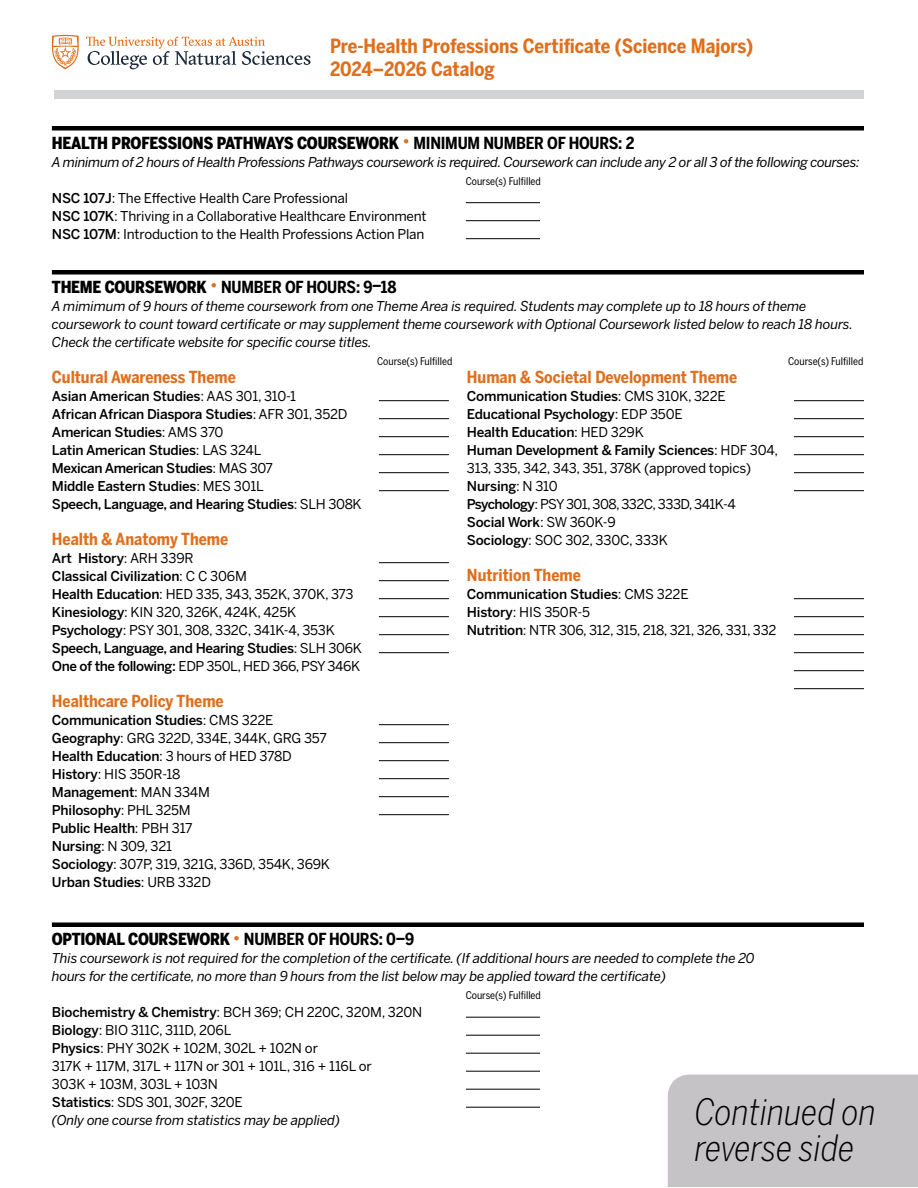
<style>
.page{position:relative;width:918px;height:1188px;background:#fff}
.page>*{position:absolute;margin:0;border:0;box-sizing:border-box;transform-origin:0 0}
.t1{font:italic 300 36px/36px "Benton Sans Cond";color:#000}
.t2{font:700 19.5px/22.5px "Benton Sans Cond";color:#df6f1d}
.t3{font:700 16.5px "Benton Sans Cond";color:#df6f1d}
.t4{font:900 16.5px "Benton Sans Cond";letter-spacing:-.015em;color:#000}
.t5{font:700 16.5px "Benton Sans Cond";letter-spacing:-.015em;color:#000}
.t6{font:13.5px/18px "Benton Sans";letter-spacing:-.015em;color:#000}
.t7{font:italic 13.5px/18px "Benton Sans";letter-spacing:-.015em;color:#000}
.t8{font:500 13.5px/18px "Benton Sans";letter-spacing:-.02em;color:#000}
.t9{font:10.5px "Benton Sans Cond";color:#000}
.s1{color:#df6f1d}
.s2{font-weight:700}
.s3{font-weight:500}
.s4{font-weight:900}
.s5{font-weight:900;color:#df6f1d}
.s6{font-weight:400}
.s7{font-style:italic}
</style>
<div class="page">
<div style="left:54px;top:90px;width:810px;height:9px;background:#d1d3d4"></div>
<svg style="left:52px;top:35px;width:27px;height:34px"></svg>
<svg style="left:86px;top:37px;width:224px;height:32px"></svg>
<div style="left:52px;top:126px;width:812px;height:5px;background:#000"></div>
<hr style="left:466px;top:202px;width:74px;height:1px;background:#000">
<hr style="left:466px;top:220px;width:74px;height:1px;background:#000">
<hr style="left:466px;top:238px;width:74px;height:1px;background:#000">
<div style="left:52px;top:270px;width:812px;height:5px;background:#000"></div>
<hr style="left:379px;top:400px;width:70px;height:1px;background:#000">
<hr style="left:379px;top:418px;width:70px;height:1px;background:#000">
<hr style="left:379px;top:436px;width:70px;height:1px;background:#000">
<hr style="left:379px;top:454px;width:70px;height:1px;background:#000">
<hr style="left:379px;top:472px;width:70px;height:1px;background:#000">
<hr style="left:379px;top:490px;width:70px;height:1px;background:#000">
<hr style="left:379px;top:562px;width:70px;height:1px;background:#000">
<hr style="left:379px;top:580px;width:70px;height:1px;background:#000">
<hr style="left:379px;top:598px;width:70px;height:1px;background:#000">
<hr style="left:379px;top:616px;width:70px;height:1px;background:#000">
<hr style="left:379px;top:634px;width:70px;height:1px;background:#000">
<hr style="left:379px;top:652px;width:70px;height:1px;background:#000">
<hr style="left:379px;top:724px;width:70px;height:1px;background:#000">
<hr style="left:379px;top:742px;width:70px;height:1px;background:#000">
<hr style="left:379px;top:760px;width:70px;height:1px;background:#000">
<hr style="left:379px;top:778px;width:70px;height:1px;background:#000">
<hr style="left:379px;top:796px;width:70px;height:1px;background:#000">
<hr style="left:379px;top:814px;width:70px;height:1px;background:#000">
<hr style="left:794px;top:400px;width:70px;height:1px;background:#000">
<hr style="left:794px;top:418px;width:70px;height:1px;background:#000">
<hr style="left:794px;top:436px;width:70px;height:1px;background:#000">
<hr style="left:794px;top:454px;width:70px;height:1px;background:#000">
<hr style="left:794px;top:472px;width:70px;height:1px;background:#000">
<hr style="left:794px;top:490px;width:70px;height:1px;background:#000">
<hr style="left:794px;top:598px;width:70px;height:1px;background:#000">
<hr style="left:794px;top:616px;width:70px;height:1px;background:#000">
<hr style="left:794px;top:634px;width:70px;height:1px;background:#000">
<hr style="left:794px;top:652px;width:70px;height:1px;background:#000">
<hr style="left:794px;top:670px;width:70px;height:1px;background:#000">
<hr style="left:794px;top:688px;width:70px;height:1px;background:#000">
<div style="left:52px;top:922px;width:812px;height:5px;background:#000"></div>
<hr style="left:466px;top:1017px;width:74px;height:1px;background:#000">
<hr style="left:466px;top:1035px;width:74px;height:1px;background:#000">
<hr style="left:466px;top:1053px;width:74px;height:1px;background:#000">
<hr style="left:466px;top:1071px;width:74px;height:1px;background:#000">
<hr style="left:466px;top:1089px;width:74px;height:1px;background:#000">
<hr style="left:466px;top:1107px;width:74px;height:1px;background:#000">
<div style="left:668px;top:1075px;width:250px;height:112px;background:#c5c3c5"></div>
<h2 class="t2" style="left:330px;top:35px;width:425px">Pre-Health Professions Certificate (Science Majors)<br>2024–2026 Catalog</h2>
<p class="t4" style="left:52px;top:132px;width:584px">HEALTH PROFESSIONS PATHWAYS COURSEWORK <span class="s1">•</span> <span class="s2">MINIMUM NUMBER OF HOURS: 2</span></p>
<p class="t7" style="left:52px;top:153px;width:809px">A minimum of 2 hours of Health Professions Pathways coursework is required. Coursework can include any 2 or all 3 of the following courses:</p>
<p class="t9" style="left:466px;top:174px;width:77px">Course(s) Fulfilled</p>
<p class="t6" style="left:52px;top:189px;width:376px"><span class="s3">NSC 107J</span>: The Effective Health Care Professional<br><span class="s3">NSC 107K</span>: Thriving in a Collaborative Healthcare Environment<br><span class="s3">NSC 107M</span>: Introduction to the Health Professions Action Plan</p>
<p class="t5" style="left:52px;top:276px;width:346px"><span class="s4">THEME COURSEWORK</span> <span class="s5">•</span> NUMBER OF HOURS: 9–18</p>
<p class="t7" style="left:52px;top:297px;width:803px">A mimimum of 9 hours of theme coursework from one Theme Area is required. Students may complete up to 18 hours of theme coursework to count toward certificate or may supplement theme coursework with Optional Coursework listed below to reach 18 hours.<br>Check the certificate website for specific course titles.</p>
<p class="t9" style="left:377px;top:354px;width:77px">Course(s) Fulfilled</p>
<p class="t9" style="left:788px;top:354px;width:77px">Course(s) Fulfilled</p>
<p class="t3" style="left:52px;top:366px;width:185px">Cultural Awareness Theme</p>
<p class="t8" style="left:52px;top:387px;width:311px">Asian American Studies<span class="s6">: AAS 301, 310-1<br></span>African African Diaspora Studies<span class="s6">: AFR 301, 352D </span>American Studies<span class="s6">: AMS 370<br></span>Latin American Studies<span class="s6">: LAS 324L<br></span>Mexican American Studies<span class="s6">: MAS 307<br></span>Middle Eastern Studies<span class="s6">: MES 301L<br></span>Speech, Language, and Hearing Studies<span class="s6">: SLH 308K</span></p>
<p class="t3" style="left:52px;top:528px;width:178px">Health &amp; Anatomy Theme</p>
<p class="t6" style="left:52px;top:549px;width:311px"><span class="s3">Art History</span>: ARH 339R<br><span class="s3">Classical Civilization</span>: C C 306M<br><span class="s3">Health Education</span>: HED 335, 343, 352K, 370K, 373<br><span class="s3">Kinesiology</span>: KIN 320, 326K, 424K, 425K <span class="s3">Psychology</span>: PSY 301, 308, 332C, 341K-4, 353K <span class="s3">Speech, Language, and Hearing Studies</span>: SLH 306K <span class="s3">One of the following:</span> EDP 350L, HED 366, PSY 346K</p>
<p class="t3" style="left:52px;top:690px;width:173px">Healthcare Policy Theme</p>
<p class="t6" style="left:52px;top:711px;width:280px"><span class="s3">Communication Studies</span>: CMS 322E<br><span class="s3">Geography</span>: GRG 322D, 334E, 344K, GRG 357<br><span class="s3">Health Education</span>: 3 hours of HED 378D<br><span class="s3">History</span>: HIS 350R-18<br><span class="s3">Management</span>: MAN 334M<br><span class="s3">Philosophy</span>: PHL 325M<br><span class="s3">Public Health</span>: PBH 317<br><span class="s3">Nursing</span>: N 309, 321<br><span class="s3">Sociology</span>: 307P, 319, 321G, 336D, 354K, 369K<br><span class="s3">Urban Studies</span>: URB 332D</p>
<p class="t3" style="left:467px;top:366px;width:272px">Human &amp; Societal Development Theme</p>
<p class="t6" style="left:467px;top:387px;width:313px"><span class="s3">Communication Studies</span>: CMS 310K, 322E <span class="s3">Educational Psychology</span>: EDP 350E<br><span class="s3">Health Education</span>: HED 329K<br><span class="s3">Human Development &amp; Family Sciences</span>: HDF 304, 313, 335, 342, 343, 351, 378K (approved topics)<br><span class="s3">Nursing</span>: N 310<br><span class="s3">Psychology</span>: PSY 301, 308, 332C, 333D, 341K-4<br><span class="s3">Social Work</span>: SW 360K-9<br><span class="s3">Sociology</span>: SOC 302, 330C, 333K</p>
<p class="t3" style="left:467px;top:564px;width:115px">Nutrition Theme</p>
<p class="t6" style="left:467px;top:585px;width:311px"><span class="s3">Communication Studies</span>: CMS 322E<br><span class="s3">History</span>: HIS 350R-5<br><span class="s3">Nutrition</span>: NTR 306, 312, 315, 218, 321, 326, 331, 332</p>
<p class="t4" style="left:52px;top:928px;width:364px">OPTIONAL COURSEWORK <span class="s1">•</span> <span class="s2">NUMBER OF HOURS: 0–9</span></p>
<p class="t7" style="left:52px;top:949px;width:704px">This coursework is not required for the completion of the certificate. (If additional hours are needed to complete the 20 hours for the certificate, no more than 9 hours from the list below may be applied toward the certificate)</p>
<p class="t9" style="left:466px;top:989px;width:77px">Course(s) Fulfilled</p>
<p class="t6" style="left:52px;top:1003px;width:372px"><span class="s3">Biochemistry &amp; Chemistry</span>: BCH 369; CH 220C, 320M, 320N <span class="s3">Biology</span>: BIO 311C, 311D, 206L<br><span class="s3">Physics</span>: PHY 302K + 102M, 302L + 102N or<br>317K + 117M, 317L + 117N or 301 + 101L, 316 + 116L or<br>303K + 103M, 303L + 103N<br><span class="s3">Statistics</span>: SDS 301, 302F, 320E<br><span class="s7">(Only one course from statistics may be applied)</span></p>
<h1 class="t1" style="left:695px;top:1094px;width:183px">Continued on reverse side</h1>
</div>
